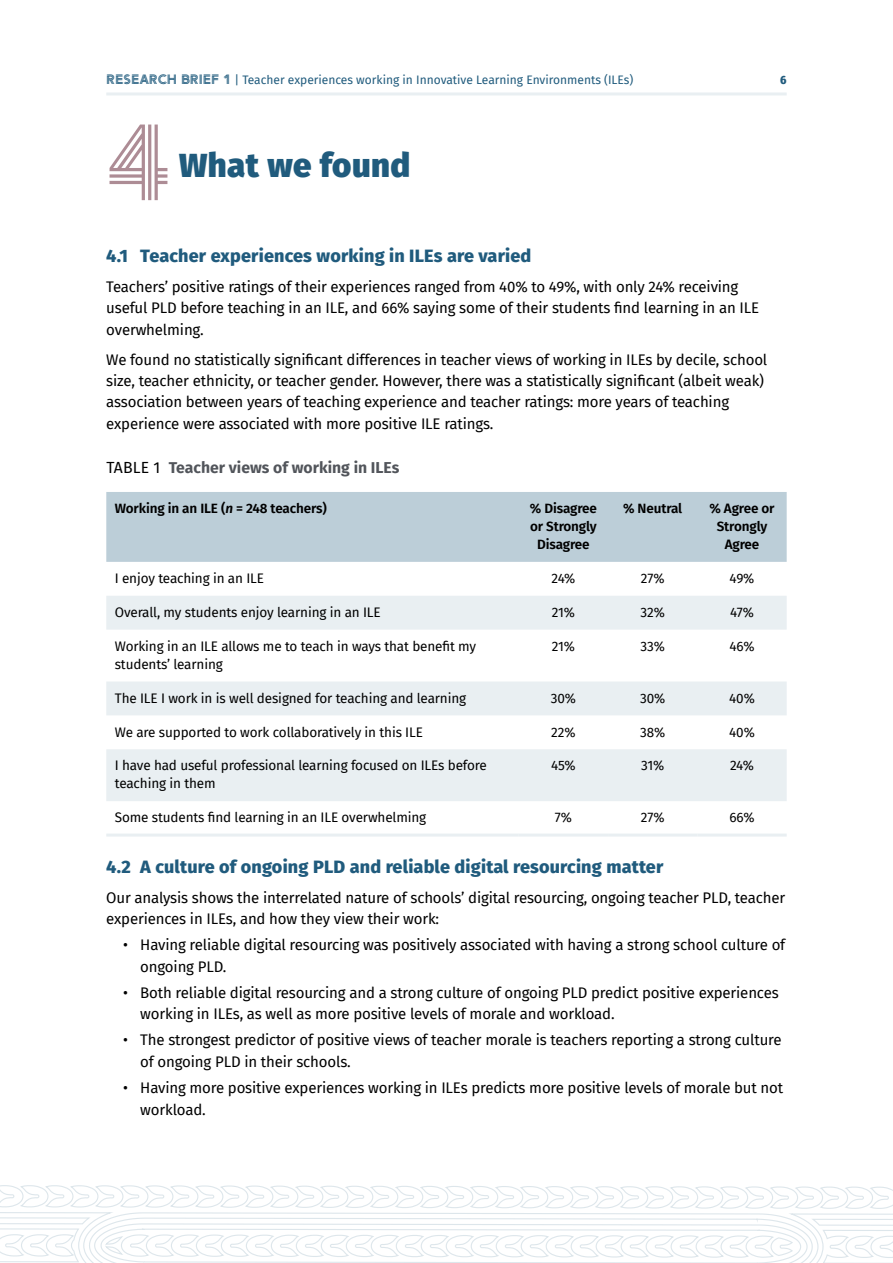
<style>
.page{position:relative;width:893px;height:1263px;background:#fff}
.page>*{position:absolute;margin:0;border:0;box-sizing:border-box;transform-origin:0 0}
.t1{font:107.25px "Arya Triple";color:#ad8c95}
.t2{font:900 33px "Fira Sans";letter-spacing:.015em;color:#205b7d}
.t3{font:800 18px "Fira Sans";letter-spacing:.01em;color:#205b7d}
.t4{font:700 15.75px "Fira Sans";color:#52555b}
.t5{font:15px/21.3px "Fira Sans";letter-spacing:-.01em;color:#000}
.t6{font:13.5px/18px "Fira Sans";letter-spacing:-.01em;color:#000}
.t7{font:600 13.5px/18px "Fira Sans";letter-spacing:-.01em;color:#000;text-align:center}
.t8{font:12px "Fira Sans";color:#205b7d}
.t9{font:800 12px "Fira Sans Condensed";color:#205b7d}
.s1{font-family:"Arya Double";font-size:13.5px}
.s2{font-weight:400;color:#000}
.s3{font-style:italic}
</style>
<div class="page">
<svg style="left:0;top:1185px;width:893px;height:78px"></svg>
<hr style="left:106px;top:92px;width:681px;height:3px;background:#e9eff2">
<div style="left:106px;top:492px;width:681px;height:70px;background:#bcced8"></div>
<svg style="left:106px;top:596px;width:681px;height:205px;fill:#e9eff2"></svg>
<hr style="left:106px;top:833px;width:413px;height:3px;background:#e9eff2">
<hr style="left:519px;top:833px;width:89px;height:3px;background:#e9eff2">
<hr style="left:608px;top:833px;width:89px;height:3px;background:#e9eff2">
<hr style="left:697px;top:833px;width:90px;height:3px;background:#e9eff2">
<p class="t8" style="left:106px;top:71px;width:529px"><span class="s1">RESEARCH BRIEF 1</span> | Teacher experiences working in Innovative Learning Environments (ILEs)</p>
<p class="t9" style="left:780px;top:69px;width:8px">6</p>
<h1 class="t1" style="left:106px;top:96px;width:65px">4</h1>
<h2 class="t2" style="left:179px;top:136px;width:233px">What we found</h2>
<p class="t3" style="left:106px;top:240px;width:427px">4.1 Teacher experiences working in ILEs are varied</p>
<p class="t5" style="left:106px;top:276px;width:654px">Teachers’ positive ratings of their experiences ranged from 40% to 49%, with only 24% receiving useful PLD before teaching in an ILE, and 66% saying some of their students find learning in an ILE overwhelming.</p>
<p class="t5" style="left:106px;top:348px;width:663px">We found no statistically significant differences in teacher views of working in ILEs by decile, school size, teacher ethnicity, or teacher gender. However, there was a statistically significant (albeit weak) association between years of teaching experience and teacher ratings: more years of teaching experience were associated with more positive ILE ratings.</p>
<p class="t4" style="left:106px;top:454px;width:295px"><span class="s2">TABLE 1</span> Teacher views of working in ILEs</p>
<p class="t7" style="left:115px;top:499px;width:214px">Working in an ILE (<span class="s3">n</span> = 248 teachers)</p>
<p class="t7" style="left:530px;top:499px;width:68px">% Disagree or Strongly<br>Disagree</p>
<p class="t7" style="left:623px;top:499px;width:61px">% Neutral</p>
<p class="t7" style="left:709px;top:499px;width:67px">% Agree or<br>Strongly<br>Agree</p>
<p class="t6" style="left:115px;top:569px;width:151px">I enjoy teaching in an ILE</p>
<p class="t6" style="left:551px;top:569px;width:25px">24%</p>
<p class="t6" style="left:641px;top:569px;width:25px">27%</p>
<p class="t6" style="left:730px;top:569px;width:26px">49%</p>
<p class="t6" style="left:115px;top:603px;width:267px">Overall, my students enjoy learning in an ILE</p>
<p class="t6" style="left:552px;top:603px;width:25px">21%</p>
<p class="t6" style="left:641px;top:603px;width:26px">32%</p>
<p class="t6" style="left:730px;top:603px;width:25px">47%</p>
<p class="t6" style="left:115px;top:637px;width:363px">Working in an ILE allows me to teach in ways that benefit my students’ learning</p>
<p class="t6" style="left:552px;top:637px;width:25px">21%</p>
<p class="t6" style="left:641px;top:637px;width:26px">33%</p>
<p class="t6" style="left:729px;top:637px;width:27px">46%</p>
<p class="t6" style="left:115px;top:688px;width:353px">The ILE I work in is well designed for teaching and learning</p>
<p class="t6" style="left:551px;top:688px;width:27px">30%</p>
<p class="t6" style="left:640px;top:688px;width:27px">30%</p>
<p class="t6" style="left:729px;top:688px;width:27px">40%</p>
<p class="t6" style="left:115px;top:722px;width:310px">We are supported to work collaboratively in this ILE</p>
<p class="t6" style="left:551px;top:722px;width:26px">22%</p>
<p class="t6" style="left:640px;top:722px;width:27px">38%</p>
<p class="t6" style="left:729px;top:722px;width:27px">40%</p>
<p class="t6" style="left:115px;top:756px;width:374px">I have had useful professional learning focused on ILEs before teaching in them</p>
<p class="t6" style="left:551px;top:756px;width:26px">45%</p>
<p class="t6" style="left:641px;top:756px;width:25px">31%</p>
<p class="t6" style="left:730px;top:756px;width:25px">24%</p>
<p class="t6" style="left:115px;top:808px;width:313px">Some students find learning in an ILE overwhelming</p>
<p class="t6" style="left:555px;top:808px;width:19px">7%</p>
<p class="t6" style="left:641px;top:808px;width:25px">27%</p>
<p class="t6" style="left:729px;top:808px;width:27px">66%</p>
<p class="t3" style="left:106px;top:851px;width:559px">4.2 A culture of ongoing PLD and reliable digital resourcing matter</p>
<p class="t5" style="left:106px;top:887px;width:680px">Our analysis shows the interrelated nature of schools’ digital resourcing, ongoing teacher PLD, teacher experiences in ILEs, and how they view their work:</p>
<p class="t5" style="left:140px;top:933px;width:646px;line-height:21.8px;text-indent:-17px">• Having reliable digital resourcing was positively associated with having a strong school culture of ongoing PLD.</p>
<p class="t5" style="left:140px;top:981px;width:640px;line-height:21.8px;text-indent:-17px">• Both reliable digital resourcing and a strong culture of ongoing PLD predict positive experiences working in ILEs, as well as more positive levels of morale and workload.</p>
<p class="t5" style="left:140px;top:1029px;width:643px;line-height:21.8px;text-indent:-17px">• The strongest predictor of positive views of teacher morale is teachers reporting a strong culture of ongoing PLD in their schools.</p>
<p class="t5" style="left:140px;top:1077px;width:644px;line-height:21.8px;text-indent:-17px">• Having more positive experiences working in ILEs predicts more positive levels of morale but not workload.</p>
</div>
